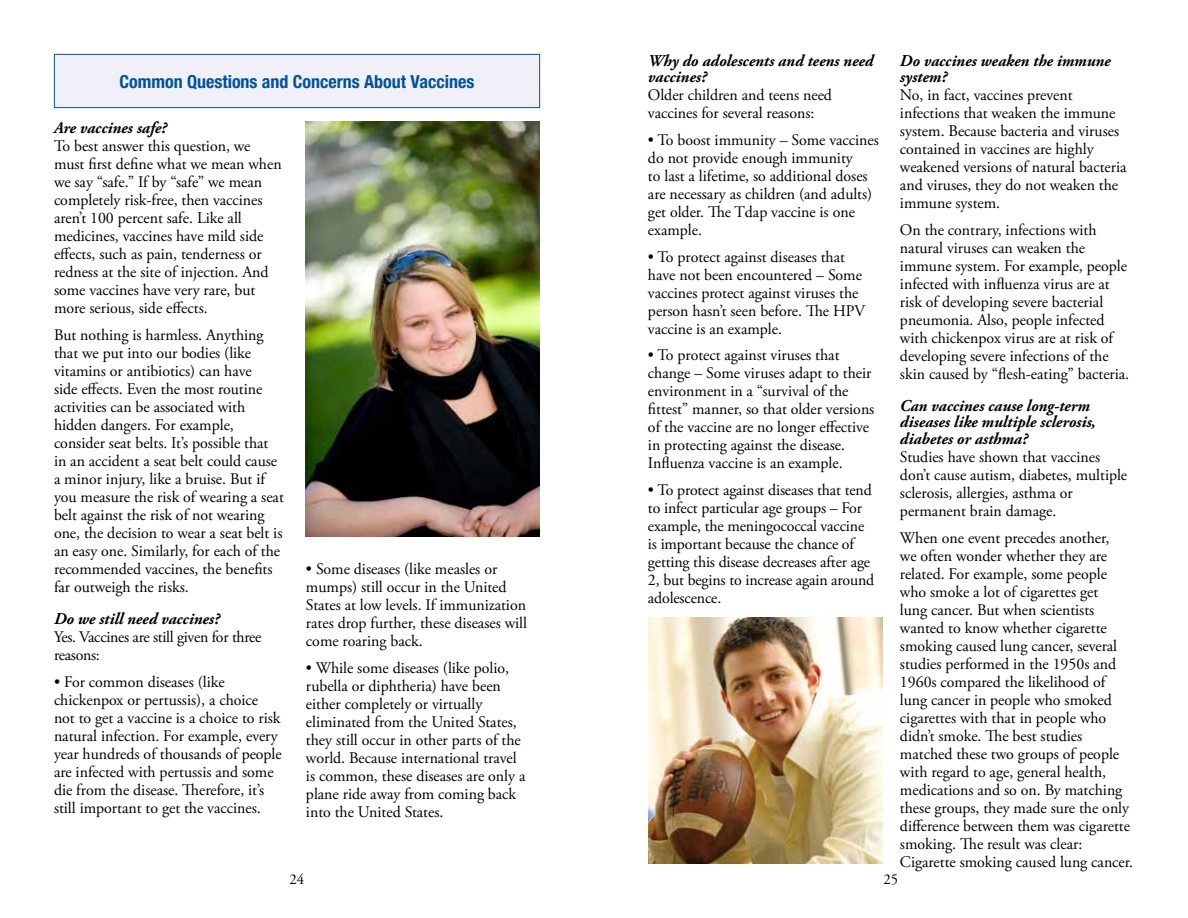
<style>
.page{position:relative;width:1188px;height:918px;background:#fff}
.page>*{position:absolute;margin:0;border:0;box-sizing:border-box;transform-origin:0 0}
.t1{font:700 condensed 18px "Helvetica Neue";color:#00539b}
.t2{font:italic 700 16.5px/16.5px "Adobe Garamond Pro";color:#000}
.t3{font:16.2px/18px "Adobe Garamond Pro";color:#000}
.t4{font:16.2px/18px "Adobe Garamond Pro";letter-spacing:-.02em;color:#000}
.t5{font:15px "Adobe Garamond Pro";color:#000}
</style>
<div class="page">
<div style="left:54px;top:54px;width:486px;height:54px;background:#f1eff7"></div>
<div style="left:54px;top:54px;width:486px;height:54px;border:1px solid #00539b"></div>
<img style="left:306px;top:122px;width:234px;height:414px">
<img style="left:648px;top:617px;width:234px;height:247px">
<p class="t1" style="left:119px;top:71px;width:357px">Common Questions and Concerns About Vaccines</p>
<p class="t2" style="left:54px;top:120px;width:114px">Are vaccines safe?</p>
<p class="t3" style="left:54px;top:138px;width:229px">To best answer this question, we must first define what we mean when we say “safe.” If by “safe” we mean completely risk-free, then vaccines aren’t 100 percent safe. Like all medicines, vaccines have mild side effects, such as pain, tenderness or redness at the site of injection. And some vaccines have very rare, but more serious, side effects.</p>
<p class="t3" style="left:54px;top:327px;width:231px">But nothing is harmless. Anything that we put into our bodies (like vitamins or antibiotics) can have<br>side effects. Even the most routine activities can be associated with hidden dangers. For example, consider seat belts. It’s possible that in an accident a seat belt could cause a minor injury, like a bruise. But if you measure the risk of wearing a seat belt against the risk of not wearing one, the decision to wear a seat belt is an easy one. Similarly, for each of the recommended vaccines, the benefits far outweigh the risks.</p>
<p class="t2" style="left:54px;top:611px;width:167px">Do we still need vaccines?</p>
<p class="t4" style="left:54px;top:628px;width:209px">Yes. Vaccines are still given for three reasons:</p>
<p class="t3" style="left:54px;top:673px;width:229px">• For common diseases (like chickenpox or pertussis), a choice not to get a vaccine is a choice to risk natural infection. For example, every year hundreds of thousands of people are infected with pertussis and some die from the disease. Therefore, it’s still important to get the vaccines.</p>
<p class="t3" style="left:306px;top:561px;width:223px">• Some diseases (like measles or mumps) still occur in the United<br>States at low levels. If immunization rates drop further, these diseases will come roaring back.</p>
<p class="t3" style="left:306px;top:659px;width:221px">• While some diseases (like polio, rubella or diphtheria) have been either completely or virtually eliminated from the United States, they still occur in other parts of the world. Because international travel is common, these diseases are only a plane ride away from coming back into the United States.</p>
<p class="t2" style="left:648px;top:53px;width:227px">Why do adolescents and teens need vaccines?</p>
<p class="t3" style="left:648px;top:87px;width:186px">Older children and teens need vaccines for several reasons:</p>
<p class="t3" style="left:648px;top:132px;width:232px">• To boost immunity – Some vaccines do not provide enough immunity<br>to last a lifetime, so additional doses are necessary as children (and adults) get older. The Tdap vaccine is one example.</p>
<p class="t3" style="left:648px;top:248px;width:219px">• To protect against diseases that have not been encountered – Some vaccines protect against viruses the person hasn’t seen before. The HPV vaccine is an example.</p>
<p class="t3" style="left:648px;top:347px;width:228px">• To protect against viruses that change – Some viruses adapt to their environment in a “survival of the fittest” manner, so that older versions of the vaccine are no longer effective in protecting against the disease.<br>Influenza vaccine is an example.</p>
<p class="t3" style="left:648px;top:481px;width:228px">• To protect against diseases that tend to infect particular age groups – For example, the meningococcal vaccine is important because the chance of getting this disease decreases after age 2, but begins to increase again around adolescence.</p>
<p class="t2" style="left:900px;top:53px;width:212px">Do vaccines weaken the immune system?</p>
<p class="t3" style="left:900px;top:87px;width:228px">No, in fact, vaccines prevent infections that weaken the immune system. Because bacteria and viruses contained in vaccines are highly weakened versions of natural bacteria and viruses, they do not weaken the immune system.</p>
<p class="t3" style="left:900px;top:222px;width:231px">On the contrary, infections with natural viruses can weaken the immune system. For example, people infected with influenza virus are at risk of developing severe bacterial pneumonia. Also, people infected with chickenpox virus are at risk of developing severe infections of the skin caused by “flesh-eating” bacteria.</p>
<p class="t2" style="left:900px;top:398px;width:197px">Can vaccines cause long-term diseases like multiple sclerosis, diabetes or asthma?</p>
<p class="t3" style="left:900px;top:448px;width:229px">Studies have shown that vaccines don’t cause autism, diabetes, multiple sclerosis, allergies, asthma or permanent brain damage.</p>
<p class="t3" style="left:900px;top:529px;width:235px">When one event precedes another,<br>we often wonder whether they are related. For example, some people who smoke a lot of cigarettes get<br>lung cancer. But when scientists wanted to know whether cigarette smoking caused lung cancer, several studies performed in the 1950s and 1960s compared the likelihood of lung cancer in people who smoked cigarettes with that in people who didn’t smoke. The best studies matched these two groups of people with regard to age, general health, medications and so on. By matching these groups, they made sure the only difference between them was cigarette smoking. The result was clear:<br>Cigarette smoking caused lung cancer.</p>
<p class="t5" style="left:290px;top:870px;width:16px">24</p>
<p class="t5" style="left:884px;top:870px;width:16px">25</p>
</div>
